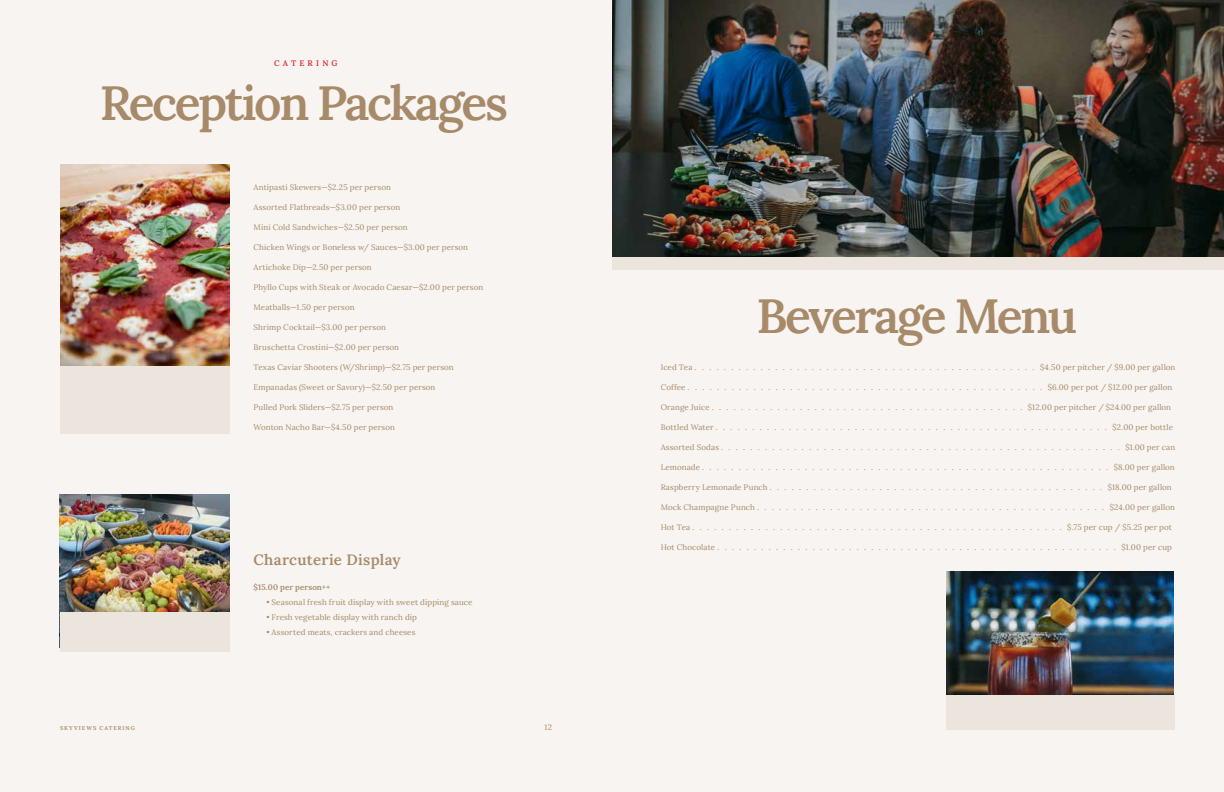
<style>
.page{position:relative;width:1224px;height:792px;background:#f7f4f1}
.page>*{position:absolute;margin:0;border:0;box-sizing:border-box;transform-origin:0 0}
.t1{font:600 48px "Lora";letter-spacing:-.05em;color:#a78a69}
.t2{font:600 15px "Lora";letter-spacing:.02em;color:#a78a69}
.t3{font:8px "Lora";letter-spacing:.015em;color:#a78a69}
.t4{font:600 8px "Lora";letter-spacing:.015em;color:#a78a69}
.t5{font:600 8px "Lora";letter-spacing:.4em;color:#e92631}
.t6{font:600 5.6px "Lora";letter-spacing:.175em;color:#a78a69}
</style>
<div class="page">
<img style="left:60px;top:165px;width:170px;height:203px">
<div style="left:60px;top:366px;width:169px;height:67px;background:#ece5de"></div>
<img style="left:60px;top:495px;width:170px;height:117px">
<div style="left:60px;top:612px;width:170px;height:40px;background:#ece5de"></div>
<img style="left:946px;top:571px;width:227px;height:124px">
<div style="left:946px;top:695px;width:229px;height:35px;background:#ece5de"></div>
<div style="left:612px;top:256px;width:612px;height:14px;background:#ece5de"></div>
<img style="left:612px;top:0;width:612px;height:256px">
<p class="t5" style="left:274px;top:58px;width:65px">CATERING</p>
<h1 class="t1" style="left:100px;top:66px;width:410px">Reception Packages</h1>
<p class="t3" style="left:254px;top:181px;width:139px">Antipasti Skewers—$2.25 per person</p>
<p class="t3" style="left:254px;top:201px;width:148px">Assorted Flatbreads—$3.00 per person</p>
<p class="t3" style="left:254px;top:221px;width:156px">Mini Cold Sandwiches—$2.50 per person</p>
<p class="t3" style="left:254px;top:241px;width:216px">Chicken Wings or Boneless w/ Sauces—$3.00 per person</p>
<p class="t3" style="left:254px;top:261px;width:120px">Artichoke Dip—2.50 per person</p>
<p class="t3" style="left:254px;top:281px;width:231px">Phyllo Cups with Steak or Avocado Caesar—$2.00 per person</p>
<p class="t3" style="left:254px;top:301px;width:103px">Meatballs—1.50 per person</p>
<p class="t3" style="left:254px;top:321px;width:134px">Shrimp Cocktail—$3.00 per person</p>
<p class="t3" style="left:254px;top:341px;width:147px">Bruschetta Crostini—$2.00 per person</p>
<p class="t3" style="left:254px;top:361px;width:202px">Texas Caviar Shooters (W/Shrimp)—$2.75 per person</p>
<p class="t3" style="left:254px;top:381px;width:183px">Empanadas (Sweet or Savory)—$2.50 per person</p>
<p class="t3" style="left:254px;top:401px;width:141px">Pulled Pork Sliders—$2.75 per person</p>
<p class="t3" style="left:254px;top:421px;width:143px">Wonton Nacho Bar—$4.50 per person</p>
<h2 class="t2" style="left:254px;top:548px;width:149px">Charcuterie Display</h2>
<p class="t4" style="left:254px;top:581px;width:78px">$15.00 per person++</p>
<p class="t3" style="left:267px;top:596px;width:207px">• Seasonal fresh fruit display with sweet dipping sauce</p>
<p class="t3" style="left:267px;top:611px;width:152px">• Fresh vegetable display with ranch dip</p>
<p class="t3" style="left:267px;top:626px;width:150px">• Assorted meats, crackers and cheeses</p>
<p class="t6" style="left:60px;top:724px;width:77px">SKYVIEWS CATERING</p>
<p class="t3" style="left:545px;top:721px;width:9px">12</p>
<h1 class="t1" style="left:757px;top:279px;width:322px">Beverage Menu</h1>
<p class="t3" style="left:661px;top:361px;width:516px">Iced Tea ...............................................$4.50 per pitcher / $9.00 per gallon</p>
<p class="t3" style="left:661px;top:381px;width:513px">Coffee .................................................$6.00 per pot / $12.00 per gallon</p>
<p class="t3" style="left:661px;top:401px;width:512px">Orange Juice ...........................................$12.00 per pitcher / $24.00 per gallon</p>
<p class="t3" style="left:661px;top:421px;width:514px">Bottled Water ......................................................$2.00 per bottle</p>
<p class="t3" style="left:661px;top:441px;width:516px">Assorted Sodas .......................................................$1.00 per can</p>
<p class="t3" style="left:661px;top:461px;width:516px">Lemonade ........................................................$8.00 per gallon</p>
<p class="t3" style="left:661px;top:481px;width:513px">Raspberry Lemonade Punch ..............................................$18.00 per gallon</p>
<p class="t3" style="left:661px;top:501px;width:516px">Mock Champagne Punch ................................................$24.00 per gallon</p>
<p class="t3" style="left:661px;top:521px;width:513px">Hot Tea ...................................................$.75 per cup / $5.25 per pot</p>
<p class="t3" style="left:661px;top:541px;width:513px">Hot Chocolate .......................................................$1.00 per cup</p>
</div>
